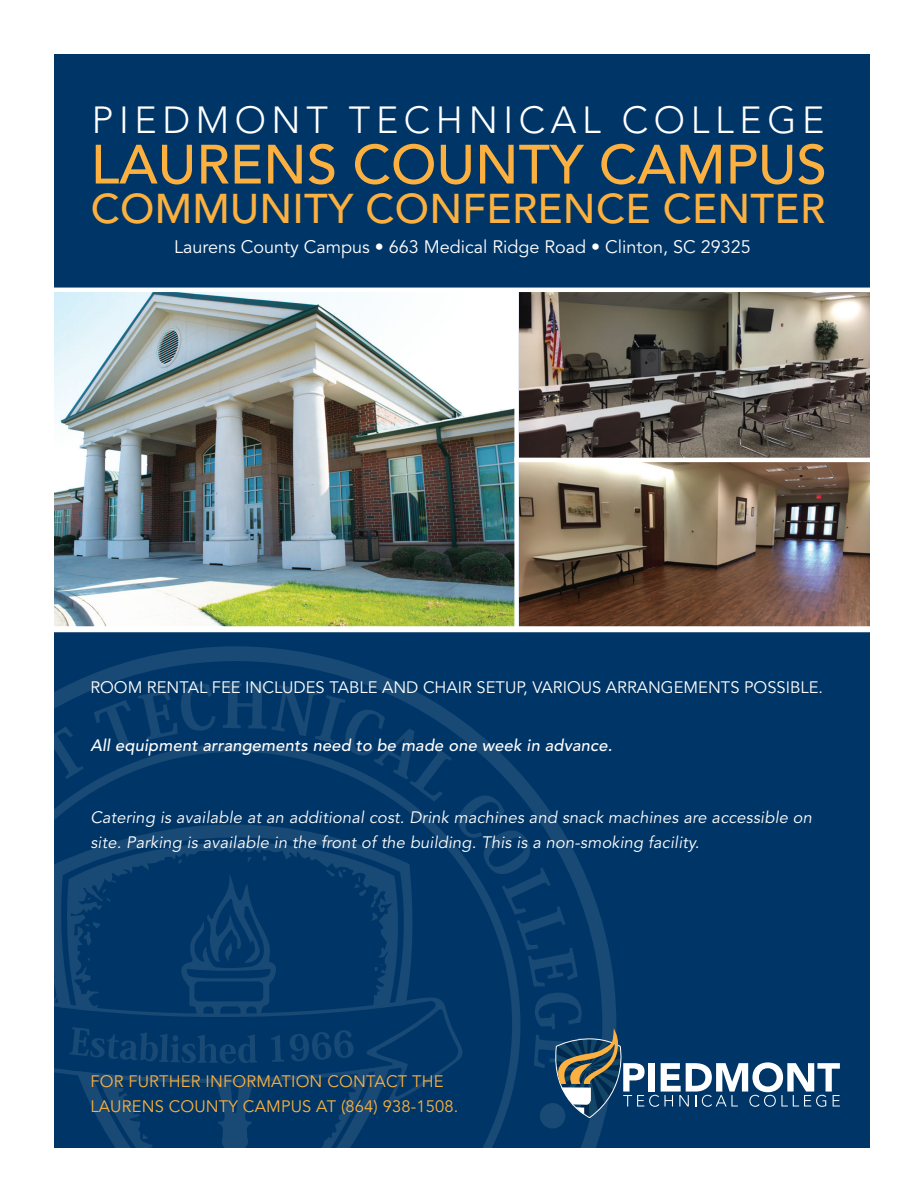
<style>
.page{position:relative;width:918px;height:1188px;background:#fff}
.page>*{position:absolute;margin:0;border:0;box-sizing:border-box;transform-origin:0 0}
.t1{font:500 54.75px "Avenir LT Std";color:#fbb03f}
.t2{font:500 41.25px "Avenir LT Std";letter-spacing:.005em;color:#fbb03f}
.t3{font:300 37.5px "Avenir LT Std";letter-spacing:.15em;color:#fff}
.t4{font:18px "Avenir LT Std";color:#fff}
.t5{font:italic 16.5px/24px "Avenir LT Std";letter-spacing:.01em;color:#fff}
.t6{font:16.5px "Avenir LT Std";color:#fff}
.t7{font:16.5px/24px "Avenir LT Std";letter-spacing:.01em;color:#fbb03f}
.t8{font:italic 500 16.5px "Avenir LT Std";letter-spacing:.01em;color:#fff}
</style>
<div class="page">
<div style="left:54px;top:54px;width:816px;height:1094px;background:#003667"></div>
<img style="left:519px;top:292px;width:351px;height:334px">
<img style="left:54px;top:292px;width:460px;height:334px">
<hr style="left:54px;top:288px;width:817px;height:4px;background:#fff">
<div style="left:54px;top:626px;width:817px;height:6px;background:#fff"></div>
<div style="left:514px;top:291px;width:5px;height:338px;background:#fff"></div>
<hr style="left:514px;top:458px;width:364px;height:4px;background:#fff">
<svg style="left:54px;top:646px;width:562px;height:381px;background:#043969"></svg>
<svg style="left:54px;top:683px;width:528px;height:344px;background:#053a6a"></svg>
<svg style="left:54px;top:1027px;width:786px;height:121px;background:#11426f"></svg>
<h3 class="t3" style="left:92px;top:98px;width:734px">PIEDMONT TECHNICAL COLLEGE</h3>
<h1 class="t1" style="left:91px;top:133px;width:738px">LAURENS COUNTY CAMPUS</h1>
<h2 class="t2" style="left:91px;top:185px;width:736px">COMMUNITY CONFERENCE CENTER</h2>
<p class="t4" style="left:174px;top:237px;width:578px">Laurens County Campus • 663 Medical Ridge Road • Clinton, SC 29325</p>
<p class="t6" style="left:90px;top:678px;width:734px">ROOM RENTAL FEE INCLUDES TABLE AND CHAIR SETUP, VARIOUS ARRANGEMENTS POSSIBLE.</p>
<p class="t8" style="left:90px;top:736px;width:523px">All equipment arrangements need to be made one week in advance.</p>
<p class="t5" style="left:90px;top:806px;width:723px">Catering is available at an additional cost. Drink machines and snack machines are accessible on site. Parking is available in the front of the building. This is a non-smoking facility.</p>
<p class="t7" style="left:90px;top:1070px;width:369px">FOR FURTHER INFORMATION CONTACT THE<br>LAURENS COUNTY CAMPUS AT (864) 938-1508.</p>
</div>
